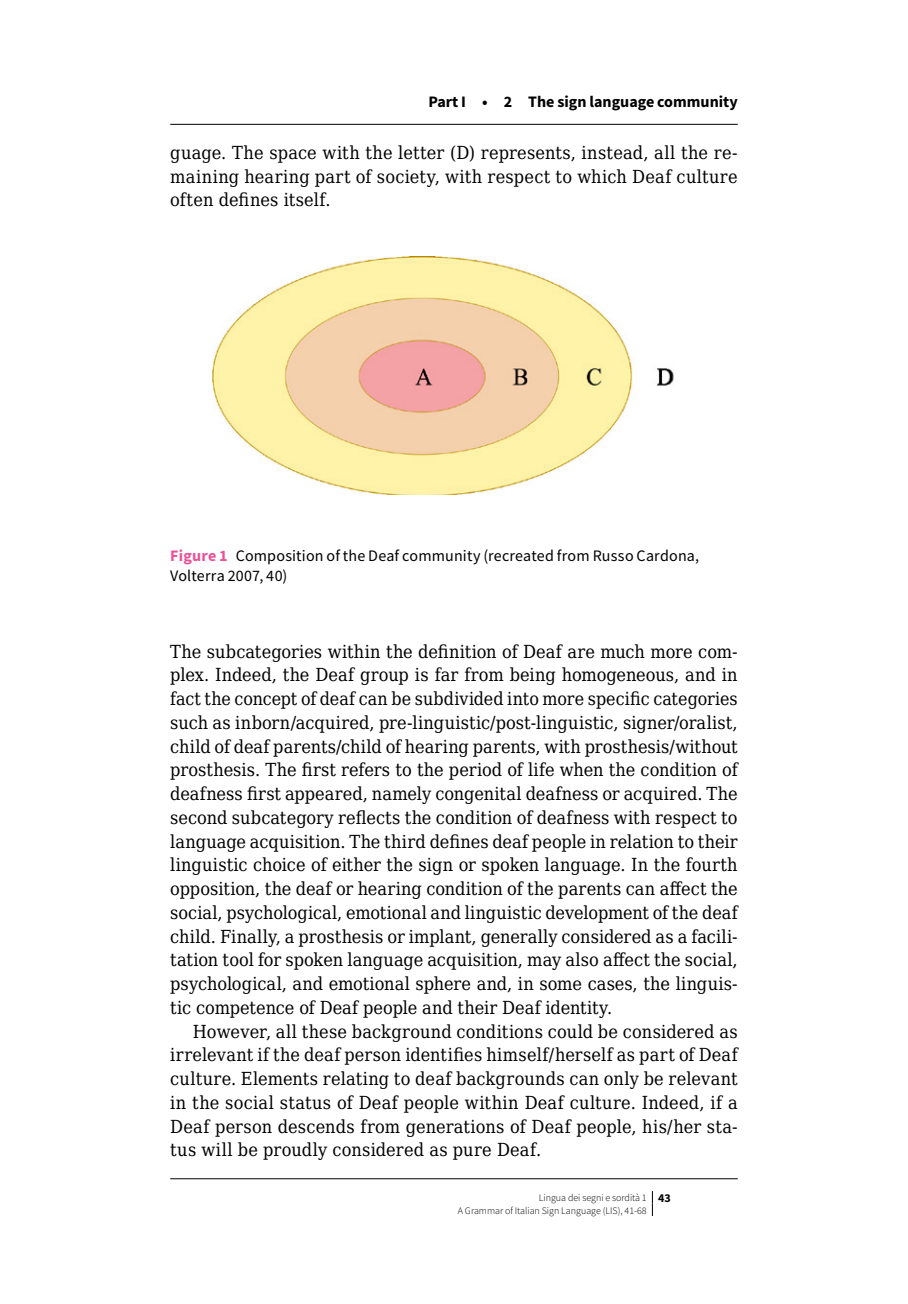
<style>
.page{position:relative;width:908px;height:1304px;background:#fff}
.page>*{position:absolute;margin:0;border:0;box-sizing:border-box;transform-origin:0 0}
.t1{font:18px/23.8px "DejaVu Serif Condensed";letter-spacing:.01em;color:#000;text-align:justify}
.t2{font:16px/20px "Source Sans Pro";letter-spacing:.01em;color:#000}
.t3{font:700 16px "Source Sans Pro";color:#000}
.t4{font:300 10px/12.4px "Source Sans Pro";color:#000}
.s1{font-weight:700;color:#ea5297}
.s2{font-weight:700;font-size:12px}
</style>
<div class="page">
<svg style="left:651px;top:1191px;width:1px;height:25px"></svg>
<hr style="left:170px;top:124px;width:567px;height:1px;background:#000">
<hr style="left:170px;top:1178px;width:567px;height:1px;background:#000">
<img style="left:212px;top:256px;width:462px;height:239px">
<p class="t3" style="left:428px;top:91px;width:310px">Part I • 2 The sign language community</p>
<p class="t1" style="left:170px;top:140px;width:568px">guage. The space with the letter (D) represents, instead, all the re&shy;maining hearing part of society, with respect to which Deaf culture often defines itself.</p>
<p class="t2" style="left:170px;top:546px;width:530px"><span class="s1">Figure 1</span> Composition of the Deaf community (recreated from Russo Cardona,<br>Volterra 2007, 40)</p>
<p class="t1" style="left:170px;top:639px;width:568px">The subcategories within the definition of Deaf are much more com&shy;plex. Indeed, the Deaf group is far from being homogeneous, and in fact the concept of deaf can be subdivided into more specific categories such as inborn/acquired, pre-linguistic/post-linguistic, signer/oralist, child of deaf parents/child of hearing parents, with prosthesis/without prosthesis. The first refers to the period of life when the condition of deafness first appeared, namely congenital deafness or acquired. The second subcategory reflects the condition of deafness with respect to language acquisition. The third defines deaf people in relation to their linguistic choice of either the sign or spoken language. In the fourth opposition, the deaf or hearing condition of the parents can affect the social, psychological, emotional and linguistic development of the deaf child. Finally, a prosthesis or implant, generally considered as a facili&shy;tation tool for spoken language acquisition, may also affect the social, psychological, and emotional sphere and, in some cases, the linguis&shy;tic competence of Deaf people and their Deaf identity.</p>
<p class="t1" style="left:170px;top:1019px;width:568px;text-indent:23px">However, all these background conditions could be considered as irrelevant if the deaf person identifies himself/herself as part of Deaf culture. Elements relating to deaf backgrounds can only be relevant in the social status of Deaf people within Deaf culture. Indeed, if a Deaf person descends from generations of Deaf people, his/her sta&shy;tus will be proudly considered as pure Deaf.</p>
<p class="t4" style="left:457px;top:1191px;width:214px;text-indent:81px">Lingua dei segni e sordità 1 <span class="s2">43<br></span>A Grammar of Italian Sign Language (LIS), 41-68</p>
</div>
